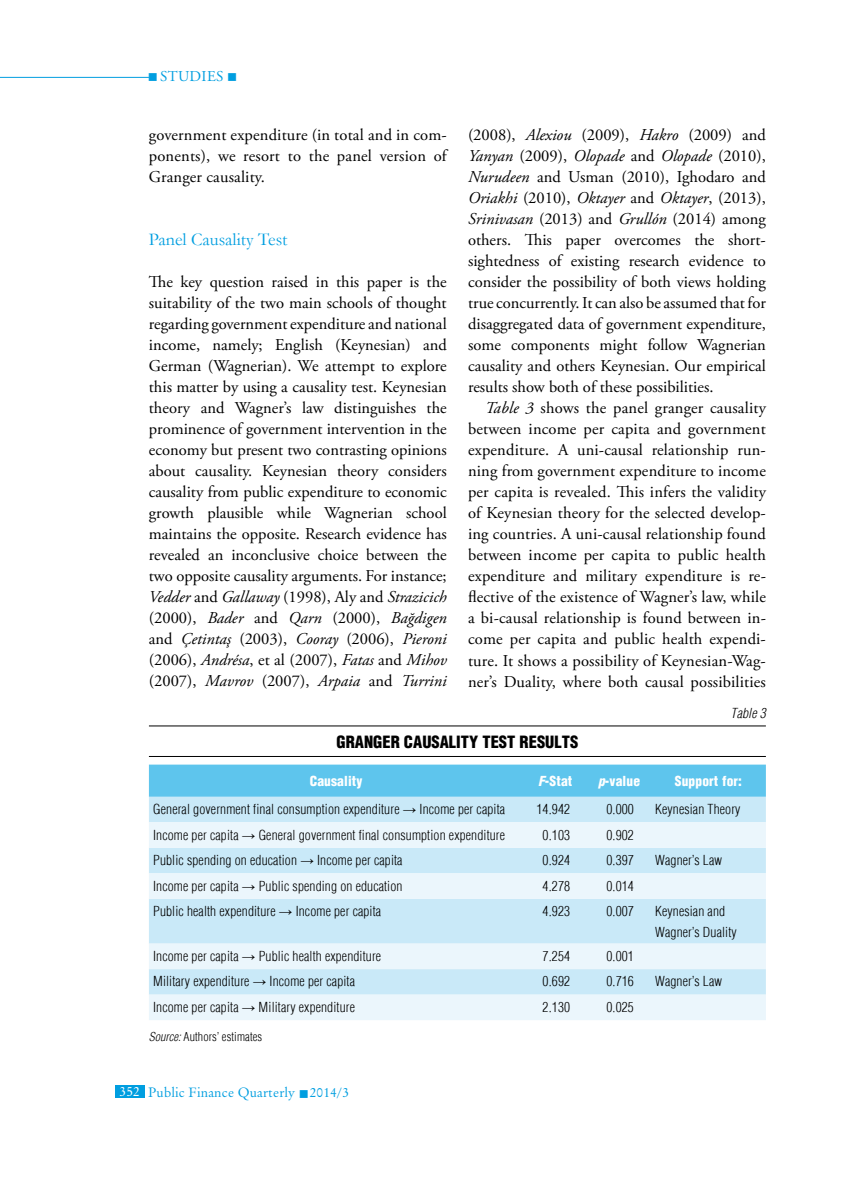
<style>
.page{position:relative;width:851px;height:1191px;background:#fff}
.page>*{position:absolute;margin:0;border:0;box-sizing:border-box;transform-origin:0 0}
.t1{font:18px "Garamond";color:#009ee0}
.t2{font:16.5px/21px "Adobe Garamond Pro";color:#000;text-align:justify}
.t3{font:900 condensed 16.5px "H Helvetica";color:#000}
.t4{font:15px "Adobe Garamond Pro";color:#009ee0}
.t5{font:300 condensed 13.5px/21px "H Helvetica";letter-spacing:.01em;color:#000}
.t6{font:900 condensed 13.5px "H Helvetica";letter-spacing:.01em;color:#fff}
.t7{font:13.5px "Original Garamond HU Normal";letter-spacing:.01em;color:#009ee0}
.t8{font:italic 300 condensed 13.5px "H Helvetica";letter-spacing:.01em;color:#000}
.t9{font:300 condensed 12px "H Helvetica";letter-spacing:.01em;color:#000}
.s1{font-style:italic}
.s2{font-family:"Times New Roman";font-weight:400;font-stretch:normal}
.s3{color:#fff}
</style>
<div class="page">
<hr style="left:0;top:77px;width:149px;height:1px;background:#009ee0">
<div style="left:115px;top:1084px;width:30px;height:13px;background:#009ee0"></div>
<hr style="left:149px;top:725px;width:616px;height:1px;background:#000">
<hr style="left:149px;top:756px;width:616px;height:1px;background:#000">
<div style="left:149px;top:764px;width:616px;height:33px;background:#5ec5ed"></div>
<div style="left:149px;top:797px;width:616px;height:25px;background:#c9e9f8"></div>
<svg style="left:149px;top:822px;width:616px;height:198px;fill:#ebf6fc"></svg>
<p class="t4" style="left:148px;top:67px;width:91px">■studies■</p>
<p class="t2" style="left:149px;top:125px;width:299px">government expenditure (in total and in com&shy;ponents), we resort to the panel version of Granger causality.</p>
<p class="t2" style="left:468px;top:125px;width:299px">(2008), <span class="s1">Alexiou</span> (2009), <span class="s1">Hakro</span> (2009) and <span class="s1">Yanyan</span> (2009), <span class="s1">Olopade</span> and <span class="s1">Olopade</span> (2010), <span class="s1">Nurudeen</span> and Usman (2010), Ighodaro and <span class="s1">Oriakhi</span> (2010), <span class="s1">Oktayer</span> and <span class="s1">Oktayer</span>, (2013), <span class="s1">Srinivasan</span> (2013) and <span class="s1">Grullón</span> (2014) among others. This paper overcomes the short&shy;sightedness of existing research evidence to consider the possibility of both views holding true concurrently. It can also be assumed that for disaggregated data of government expenditure, some components might follow Wagnerian causality and others Keynesian. Our empirical results show both of these possibilities.</p>
<p class="t2" style="left:468px;top:398px;width:299px;text-indent:17px"><span class="s1">Table 3</span> shows the panel granger causality between income per capita and government expenditure. A uni-causal relationship run&shy;ning from government expenditure to income per capita is revealed. This infers the validity of Keynesian theory for the selected develop&shy;ing countries. A uni-causal relationship found between income per capita to public health expenditure and military expenditure is re&shy;flective of the existence of Wagner’s law, while a bi-causal relationship is found between in&shy;come per capita and public health expendi&shy;ture. It shows a possibility of Keynesian-Wag&shy;ner’s Duality, where both causal possibilities</p>
<p class="t8" style="left:730px;top:705px;width:37px">Table 3</p>
<p class="t3" style="left:336px;top:731px;width:243px">GRANGER CAUSALITY TEST RESULTS</p>
<p class="t6" style="left:309px;top:773px;width:54px">CAUSALITY</p>
<p class="t6" style="left:538px;top:773px;width:36px"><span class="s1">F</span>-STAT</p>
<p class="t6" style="left:598px;top:773px;width:44px"><span class="s1">p</span>-VALUE</p>
<p class="t6" style="left:674px;top:773px;width:69px">SUPPORT FOR:</p>
<p class="t5" style="left:153px;top:798px;width:353px">General government final consumption expenditure <span class="s2">→</span> Income per capita</p>
<p class="t5" style="left:536px;top:798px;width:35px">14.942</p>
<p class="t5" style="left:606px;top:798px;width:29px">0.000</p>
<p class="t5" style="left:655px;top:798px;width:87px">Keynesian Theory</p>
<p class="t5" style="left:153px;top:824px;width:353px">Income per capita <span class="s2">→</span> General government final consumption expenditure</p>
<p class="t5" style="left:542px;top:824px;width:29px">0.103</p>
<p class="t5" style="left:606px;top:824px;width:29px">0.902</p>
<p class="t5" style="left:153px;top:849px;width:251px">Public spending on education <span class="s2">→</span> Income per capita</p>
<p class="t5" style="left:542px;top:849px;width:29px">0.924</p>
<p class="t5" style="left:606px;top:849px;width:29px">0.397</p>
<p class="t5" style="left:655px;top:849px;width:68px">Wagner’s Law</p>
<p class="t5" style="left:153px;top:875px;width:251px">Income per capita <span class="s2">→</span> Public spending on education</p>
<p class="t5" style="left:542px;top:875px;width:29px">4.278</p>
<p class="t5" style="left:606px;top:875px;width:29px">0.014</p>
<p class="t5" style="left:153px;top:900px;width:229px">Public health expenditure <span class="s2">→</span> Income per capita</p>
<p class="t5" style="left:542px;top:900px;width:29px">4.923</p>
<p class="t5" style="left:606px;top:900px;width:29px">0.007</p>
<p class="t5" style="left:655px;top:900px;width:83px">Keynesian and<br>Wagner’s Duality</p>
<p class="t5" style="left:153px;top:945px;width:229px">Income per capita <span class="s2">→</span> Public health expenditure</p>
<p class="t5" style="left:542px;top:945px;width:29px">7.254</p>
<p class="t5" style="left:606px;top:945px;width:29px">0.001</p>
<p class="t5" style="left:153px;top:971px;width:203px">Military expenditure <span class="s2">→</span> Income per capita</p>
<p class="t5" style="left:542px;top:971px;width:29px">0.692</p>
<p class="t5" style="left:606px;top:971px;width:29px">0.716</p>
<p class="t5" style="left:655px;top:971px;width:68px">Wagner’s Law</p>
<p class="t5" style="left:153px;top:996px;width:203px">Income per capita <span class="s2">→</span> Military expenditure</p>
<p class="t5" style="left:542px;top:996px;width:29px">2.130</p>
<p class="t5" style="left:606px;top:996px;width:29px">0.025</p>
<p class="t9" style="left:149px;top:1029px;width:115px"><span class="s1">Source:</span> Authors’ estimates</p>
<p class="t1" style="left:149px;top:227px;width:140px">Panel Causality Test</p>
<p class="t2" style="left:149px;top:272px;width:299px">The key question raised in this paper is the suitability of the two main schools of thought regarding government expenditure and national income, namely; English (Keynesian) and German (Wagnerian). We attempt to explore this matter by using a causality test. Keynesian theory and Wagner’s law distinguishes the prominence of government intervention in the economy but present two contrasting opinions about causality. Keynesian theory considers causality from public expenditure to economic growth plausible while Wagnerian school maintains the opposite. Research evidence has revealed an inconclusive choice between the two opposite causality arguments. For instance; <span class="s1">Vedder</span> and <span class="s1">Gallaway</span> (1998), Aly and <span class="s1">Strazicich </span>(2000), <span class="s1">Bader</span> and <span class="s1">Qarn</span> (2000), <span class="s1">Bağdigen </span>and <span class="s1">Çetintaş</span> (2003), <span class="s1">Cooray</span> (2006), <span class="s1">Pieroni </span>(2006), <span class="s1">Andrésa</span>, et al (2007), <span class="s1">Fatas</span> and <span class="s1">Mihov </span>(2007), <span class="s1">Mavrov</span> (2007), <span class="s1">Arpaia</span> and <span class="s1">Turrini</span></p>
<p class="t7" style="left:120px;top:1084px;width:231px"><span class="s3">352</span> Public Finance Quarterly ■ 2014/3</p>
</div>
